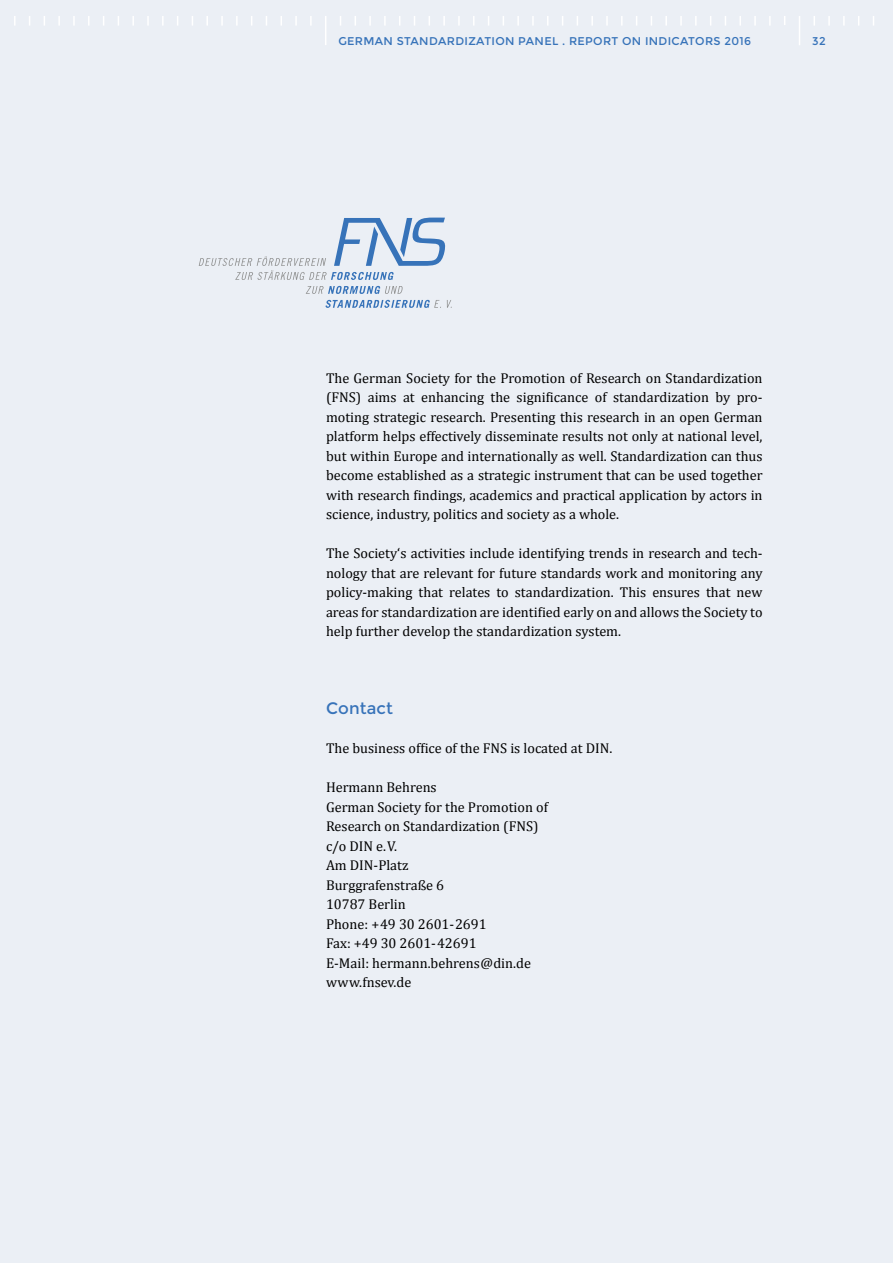
<style>
.page{position:relative;width:893px;height:1263px;background:#ebeff5}
.page>*{position:absolute;margin:0;border:0;box-sizing:border-box;transform-origin:0 0}
.t1{font:16.5px "Montserrat";letter-spacing:.01em;color:#3773b9}
.t2{font:14.25px/19.5px "Cambria";color:#000;text-align:justify}
.t3{font:11.25px "Montserrat";letter-spacing:.03em;color:#3773b9}
</style>
<div class="page">
<svg style="left:199px;top:218px;width:247px;height:62px"></svg>
<svg style="left:306px;top:286px;width:97px;height:8px"></svg>
<svg style="left:325px;top:300px;width:116px;height:8px"></svg>
<svg style="left:447px;top:300px;width:5px;height:8px"></svg>
<svg style="left:58px;top:16px;width:2px;height:10px"></svg>
<svg style="left:73px;top:16px;width:2px;height:9px"></svg>
<svg style="left:147px;top:16px;width:2px;height:9px"></svg>
<svg style="left:162px;top:16px;width:2px;height:10px"></svg>
<svg style="left:221px;top:16px;width:2px;height:9px"></svg>
<svg style="left:236px;top:16px;width:2px;height:9px"></svg>
<svg style="left:295px;top:16px;width:2px;height:9px"></svg>
<svg style="left:310px;top:16px;width:2px;height:9px"></svg>
<svg style="left:325px;top:16px;width:1px;height:29px"></svg>
<svg style="left:369px;top:16px;width:2px;height:9px"></svg>
<svg style="left:384px;top:16px;width:2px;height:9px"></svg>
<svg style="left:443px;top:16px;width:2px;height:9px"></svg>
<svg style="left:458px;top:16px;width:2px;height:9px"></svg>
<svg style="left:517px;top:16px;width:2px;height:10px"></svg>
<svg style="left:532px;top:16px;width:2px;height:9px"></svg>
<svg style="left:606px;top:16px;width:2px;height:9px"></svg>
<svg style="left:621px;top:16px;width:2px;height:10px"></svg>
<svg style="left:680px;top:16px;width:2px;height:9px"></svg>
<svg style="left:695px;top:16px;width:2px;height:9px"></svg>
<svg style="left:754px;top:16px;width:2px;height:9px"></svg>
<svg style="left:769px;top:16px;width:2px;height:9px"></svg>
<svg style="left:799px;top:16px;width:1px;height:29px"></svg>
<svg style="left:828px;top:16px;width:2px;height:9px"></svg>
<svg style="left:843px;top:16px;width:2px;height:9px"></svg>
<p class="t3" style="left:338px;top:34px;width:414px">GERMAN STANDARDIZATION PANEL . REPORT ON INDICATORS 2016</p>
<p class="t3" style="left:812px;top:34px;width:15px">32</p>
<p class="t2" style="left:326px;top:368px;width:438px">The German Society for the Promotion of Research on Standardization (FNS) aims at enhancing the significance of standardization by pro&shy;moting strategic research. Presenting this research in an open German platform helps effectively disseminate results not only at national level, but within Europe and internationally as well. Standardization can thus become established as a strategic instrument that can be used together with research findings, academics and practical application by actors in science, industry, politics and society as a whole.</p>
<p class="t2" style="left:326px;top:544px;width:438px">The Society‘s activities include identifying trends in research and tech&shy;nology that are relevant for future standards work and monitoring any policy-making that relates to standardization. This ensures that new areas for standardization are identified early on and allows the Society to help further develop the standardization system.</p>
<p class="t1" style="left:326px;top:699px;width:69px">Contact</p>
<p class="t2" style="left:326px;top:739px;width:288px">The business office of the FNS is located at DIN.</p>
<p class="t2" style="left:326px;top:778px;width:224px;text-align:left">Hermann Behrens<br>German Society for the Promotion of<br>Research on Standardization (FNS) c/o DIN e.V.<br>Am DIN-Platz<br>Burggrafenstraße 6<br>10787 Berlin<br>Phone: +49 30 2601-2691<br>Fax: +49 30 2601-42691<br>E-Mail: hermann.behrens@din.de www.fnsev.de</p>
</div>
